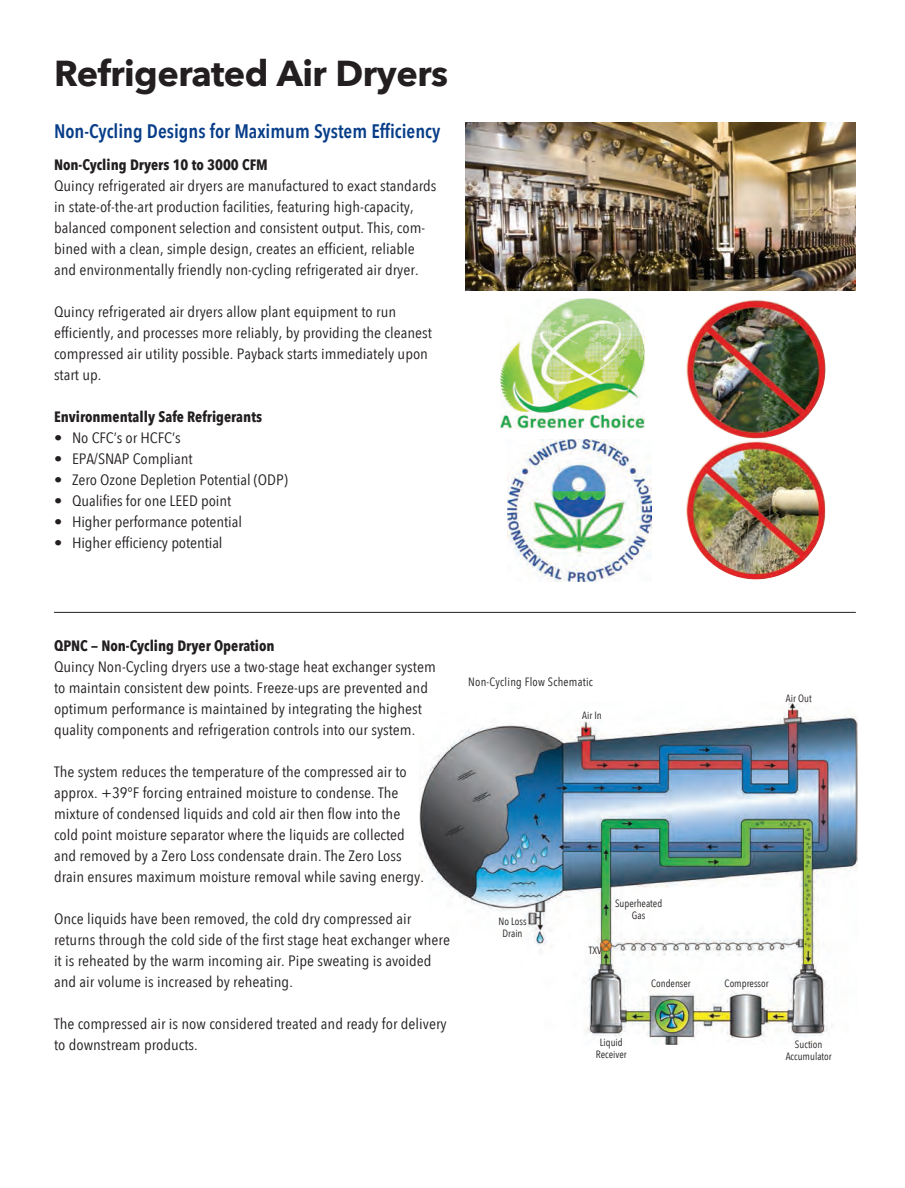
<style>
.page{position:relative;width:905px;height:1188px;background:#fff}
.page>*{position:absolute;margin:0;border:0;box-sizing:border-box;transform-origin:0 0}
.t1{font:700 36px "Avenir Next";letter-spacing:-.015em;color:#231f20}
.t2{font:600 19.5px "Avenir Next Condensed";color:#083e89}
.t3{font:15px/21px "Avenir Next Condensed";color:#231f20;scale:1.1 1}
.t4{font:700 15px "Avenir Next Condensed";color:#231f20}
.t5{font:12px "Avenir Next Condensed";letter-spacing:.02em;color:#231f20}
.t6{font:10.5px/12px "Avenir Next Condensed";color:#231f20;text-align:center}
.t7{font:5.7px "Avenir Next Condensed";color:#231f20}
</style>
<div class="page">
<img style="left:419px;top:703px;width:438px;height:341px">
<img style="left:507px;top:440px;width:144px;height:141px">
<img style="left:686px;top:299px;width:139px;height:140px;border-radius:70px">
<img style="left:686px;top:441px;width:139px;height:138px">
<hr style="left:54px;top:612px;width:801px;height:1px;background:#231f20">
<img style="left:465px;top:123px;width:390px;height:168px">
<img style="left:500px;top:298px;width:144px;height:131px">
<h1 class="t1" style="left:54px;top:42px;width:395px">Refrigerated Air Dryers</h1>
<h2 class="t2" style="left:54px;top:114px;width:388px">Non-Cycling Designs for Maximum System Efficiency</h2>
<p class="t4" style="left:54px;top:155px;width:215px">Non-Cycling Dryers 10 to 3000 CFM</p>
<p class="t3" style="left:54px;top:174px;width:349px">Quincy refrigerated air dryers are manufactured to exact standards in state-of-the-art production facilities, featuring high-capacity, balanced component selection and consistent output. This, com&shy;bined with a clean, simple design, creates an efficient, reliable and environmentally friendly non-cycling refrigerated air dryer.</p>
<p class="t3" style="left:54px;top:300px;width:345px">Quincy refrigerated air dryers allow plant equipment to run efficiently, and processes more reliably, by providing the cleanest compressed air utility possible. Payback starts immediately upon start up.</p>
<p class="t4" style="left:54px;top:407px;width:209px">Environmentally Safe Refrigerants</p>
<p class="t3" style="left:54px;top:426px;width:117px">• No CFC’s or HCFC’s</p>
<p class="t3" style="left:54px;top:447px;width:127px">• EPA/SNAP Compliant</p>
<p class="t3" style="left:54px;top:468px;width:214px">• Zero Ozone Depletion Potential (ODP)</p>
<p class="t3" style="left:54px;top:489px;width:163px">• Qualifies for one LEED point</p>
<p class="t3" style="left:54px;top:510px;width:172px">• Higher performance potential</p>
<p class="t3" style="left:54px;top:531px;width:155px">• Higher efficiency potential</p>
<p class="t4" style="left:54px;top:637px;width:222px">QPNC — Non-Cycling Dryer Operation</p>
<p class="t3" style="left:54px;top:656px;width:348px">Quincy Non-Cycling dryers use a two-stage heat exchanger system to maintain consistent dew points. Freeze-ups are prevented and optimum performance is maintained by integrating the highest quality components and refrigeration controls into our system.</p>
<p class="t3" style="left:54px;top:761px;width:338px">The system reduces the temperature of the compressed air to approx. +39°F forcing entrained moisture to condense. The mixture of condensed liquids and cold air then flow into the cold point moisture separator where the liquids are collected and removed by a Zero Loss condensate drain. The Zero Loss drain ensures maximum moisture removal while saving energy.</p>
<p class="t3" style="left:54px;top:908px;width:361px">Once liquids have been removed, the cold dry compressed air returns through the cold side of the first stage heat exchanger where it is reheated by the warm incoming air. Pipe sweating is avoided and air volume is increased by reheating.</p>
<p class="t3" style="left:54px;top:1013px;width:358px">The compressed air is now considered treated and ready for delivery to downstream products.</p>
<p class="t5" style="left:468px;top:671px;width:126px">Non-Cycling Flow Schematic</p>
<p class="t6" style="left:582px;top:709px;width:21px">Air In</p>
<p class="t6" style="left:786px;top:692px;width:27px">Air Out</p>
<p class="t6" style="left:498px;top:915px;width:30px">No Loss<br>Drain</p>
<p class="t7" style="left:517px;top:916px;width:12px">Drain</p>
<p class="t6" style="left:588px;top:944px;width:15px">TXV</p>
<p class="t6" style="left:615px;top:897px;width:49px">Superheated<br>Gas</p>
<p class="t7" style="left:635px;top:900px;width:9px">Gas</p>
<p class="t6" style="left:651px;top:977px;width:41px">Condenser</p>
<p class="t6" style="left:724px;top:977px;width:45px">Compressor</p>
<p class="t6" style="left:595px;top:1036px;width:32px">Liquid<br>Receiver</p>
<p class="t6" style="left:785px;top:1037px;width:47px">Suction<br>Accumulator</p>
</div>
